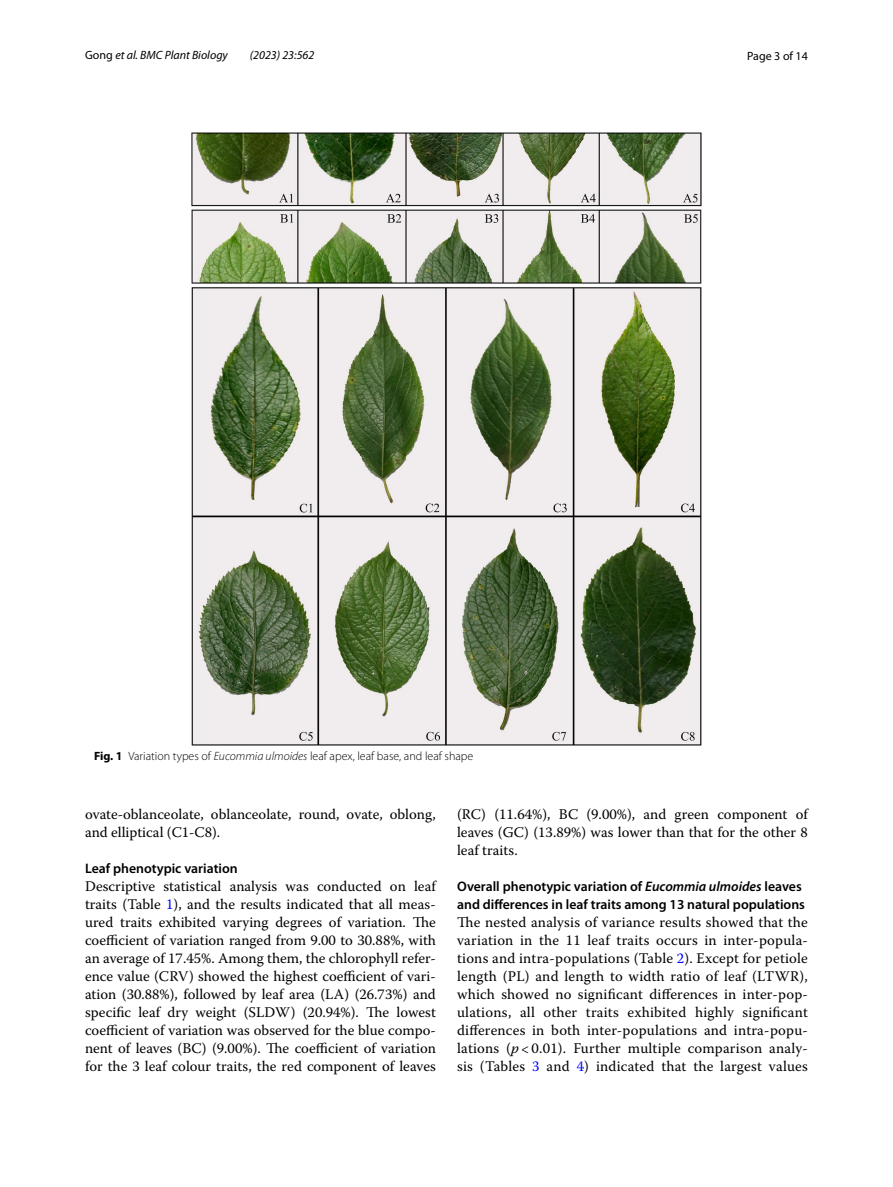
<style>
.page{position:relative;width:893px;height:1187px;background:#fff}
.page>*{position:absolute;margin:0;border:0;box-sizing:border-box;transform-origin:0 0}
.t1{font:14.7px/18px "Warnock Pro";color:#000;text-align:justify}
.t2{font:600 13.8px/18px "Myriad Pro";color:#000}
.t3{font:300 12px "Myriad Pro";color:#000}
.t4{font:italic 12px "Myriad Pro";color:#000}
.t5{font:12px "Myriad Pro";color:#000}
.s1{font-style:normal}
.s2{font-weight:700}
.s3{font-style:italic}
.s4{color:#00f}
</style>
<div class="page">
<img style="left:191px;top:133px;width:511px;height:612px">
<p class="t4" style="left:85px;top:48px;width:144px"><span class="s1">Gong</span> et al. BMC Plant Biology</p>
<p class="t4" style="left:250px;top:48px;width:66px">(2023) 23:562</p>
<p class="t5" style="left:747px;top:48px;width:62px">Page 3 of 14</p>
<p class="t3" style="left:94px;top:749px;width:381px"><span class="s2">Fig. 1</span> Variation types of <span class="s3">Eucommia ulmoides</span> leaf apex, leaf base, and leaf shape</p>
<p class="t1" style="left:85px;top:804px;width:352px">ovate-oblanceolate, oblanceolate, round, ovate, oblong, and elliptical (C1-C8).</p>
<p class="t2" style="left:85px;top:859px;width:154px">Leaf phenotypic variation</p>
<p class="t1" style="left:85px;top:876px;width:352px">Descriptive statistical analysis was conducted on leaf traits (Table <span class="s4">1</span>), and the results indicated that all meas&shy;ured traits exhibited varying degrees of variation. The coefficient of variation ranged from 9.00 to 30.88%, with an average of 17.45%. Among them, the chlorophyll refer&shy;ence value (CRV) showed the highest coefficient of vari&shy;ation (30.88%), followed by leaf area (LA) (26.73%) and specific leaf dry weight (SLDW) (20.94%). The lowest coefficient of variation was observed for the blue compo&shy;nent of leaves (BC) (9.00%). The coefficient of variation for the 3 leaf colour traits, the red component of leaves</p>
<p class="t1" style="left:457px;top:804px;width:352px">(RC) (11.64%), BC (9.00%), and green component of leaves (GC) (13.89%) was lower than that for the other 8 leaf traits.</p>
<p class="t2" style="left:457px;top:877px;width:349px">Overall phenotypic variation of <span class="s3">Eucommia ulmoides</span> leaves and differences in leaf traits among 13 natural populations</p>
<p class="t1" style="left:457px;top:912px;width:352px">The nested analysis of variance results showed that the variation in the 11 leaf traits occurs in inter-popula&shy;tions and intra-populations (Table <span class="s4">2</span>). Except for petiole length (PL) and length to width ratio of leaf (LTWR), which showed no significant differences in inter-pop&shy;ulations, all other traits exhibited highly significant differences in both inter-populations and intra-popu&shy;lations (<span class="s3">p</span> &lt; 0.01). Further multiple comparison analy&shy;sis (Tables <span class="s4">3</span> and <span class="s4">4</span>) indicated that the largest values</p>
</div>
